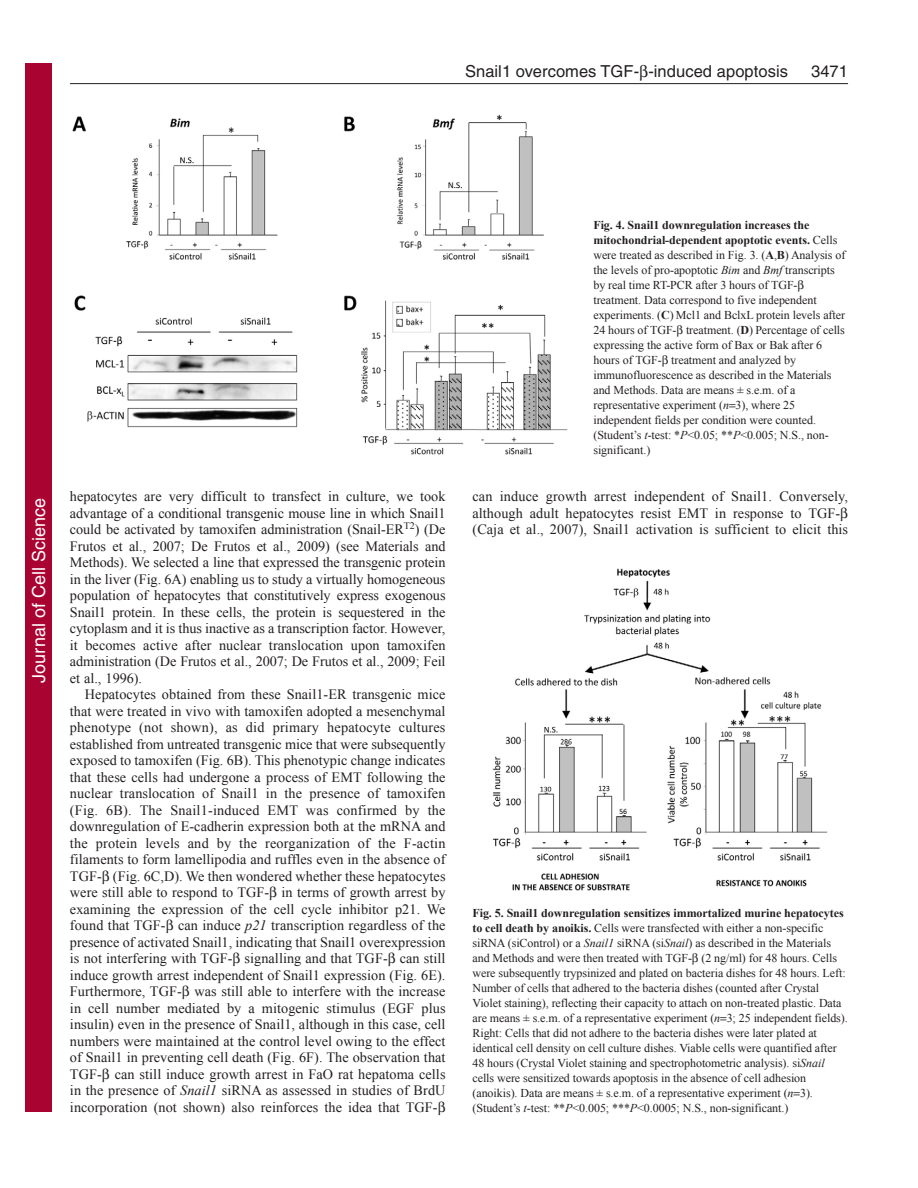
<style>
.page{position:relative;width:918px;height:1188px;background:#fff}
.page>*{position:absolute;margin:0;border:0;box-sizing:border-box;transform-origin:0 0}
.t1{font:18px "Helvetica";color:#fff}
.t2{font:16.5px "Helvetica";letter-spacing:.005em;color:#231f20}
.t3{font:14.25px/16.5px "Times New Roman";letter-spacing:.005em;color:#231f20;text-align:justify}
.t4{font:12px/15px "Times New Roman";letter-spacing:-.005em;color:#231f20}
.s1{font-style:italic}
.s2{font-weight:700}
</style>
<div class="page">
<hr style="left:70px;top:83px;width:778px;height:1px;background:#231f20">
<img style="left:72px;top:114px;width:496px;height:341px">
<img style="left:492px;top:568px;width:336px;height:323px">
<div style="left:26px;top:64px;width:26px;height:1048px;background:#a90332"></div>
<p class="t2" style="left:465px;top:65px;width:325px">Snail1 overcomes TGF- -induced apoptosis</p>
<p class="t2" style="left:811px;top:65px;width:38px">3471</p>
<p class="t1" style="left:28px;top:683px;width:186px;rotate:-90deg">Journal of Cell Science</p>
<p class="t3" style="left:70px;top:488px;width:377px">hepatocytes are very difficult to transfect in culture, we took advantage of a conditional transgenic mouse line in which Snail1 could be activated by tamoxifen administration (Snail-ER<sup>T2</sup>) (De Frutos et al., 2007; De Frutos et al., 2009) (see Materials and Methods). We selected a line that expressed the transgenic protein in the liver (Fig. 6A) enabling us to study a virtually homogeneous population of hepatocytes that constitutively express exogenous Snail1 protein. In these cells, the protein is sequestered in the cytoplasm and it is thus inactive as a transcription factor. However, it becomes active after nuclear translocation upon tamoxifen administration (De Frutos et al., 2007; De Frutos et al., 2009; Feil et al., 1996).</p>
<p class="t3" style="left:70px;top:686px;width:377px;text-indent:15px">Hepatocytes obtained from these Snail1-ER transgenic mice that were treated in vivo with tamoxifen adopted a mesenchymal phenotype (not shown), as did primary hepatocyte cultures established from untreated transgenic mice that were subsequently exposed to tamoxifen (Fig. 6B). This phenotypic change indicates that these cells had undergone a process of EMT following the nuclear translocation of Snail1 in the presence of tamoxifen (Fig. 6B). The Snail1-induced EMT was confirmed by the downregulation of E-cadherin expression both at the mRNA and the protein levels and by the reorganization of the F-actin filaments to form lamellipodia and ruffles even in the absence of TGF- (Fig. 6C,D). We then wondered whether these hepatocytes were still able to respond to TGF- in terms of growth arrest by examining the expression of the cell cycle inhibitor p21. We found that TGF- can induce <span class="s1">p21</span> transcription regardless of the presence of activated Snail1, indicating that Snail1 overexpression is not interfering with TGF- signalling and that TGF- can still induce growth arrest independent of Snail1 expression (Fig. 6E).<br>Furthermore, TGF- was still able to interfere with the increase in cell number mediated by a mitogenic stimulus (EGF plus insulin) even in the presence of Snail1, although in this case, cell numbers were maintained at the control level owing to the effect of Snail1 in preventing cell death (Fig. 6F). The observation that TGF- can still induce growth arrest in FaO rat hepatoma cells in the presence of <span class="s1">Snail1</span> siRNA as assessed in studies of BrdU incorporation (not shown) also reinforces the idea that TGF-</p>
<p class="t4" style="left:593px;top:217px;width:253px"><span class="s2">Fig. 4. Snail1 downregulation increases the mitochondrial-dependent apoptotic events.</span> Cells were treated as described in Fig. 3. (<span class="s2">A</span>,<span class="s2">B</span>) Analysis of the levels of pro-apoptotic <span class="s1">Bim</span> and <span class="s1">Bmf</span> transcripts by real time RT-PCR after 3 hours of TGF&shy;treatment. Data correspond to five independent experiments. (<span class="s2">C</span>) Mcl1 and BclxL protein levels after 24 hours of TGF- treatment. (<span class="s2">D</span>) Percentage of cells expressing the active form of Bax or Bak after 6 hours of TGF- treatment and analyzed by immunofluorescence as described in the Materials and Methods. Data are means ± s.e.m. of a representative experiment (<span class="s1">n</span> 3), where 25 independent fields per condition were counted. (Student’s <span class="s1">t</span>-test: *<span class="s1">P</span>&lt;0.05; **<span class="s1">P</span>&lt;0.005; N.S., non&shy;significant.)</p>
<p class="t3" style="left:473px;top:488px;width:377px;text-align:left">can induce growth arrest independent of Snail1. Conversely, although adult hepatocytes resist EMT in response to TGF-(Caja et al., 2007), Snail1 activation is sufficient to elicit this</p>
<p class="t4" style="left:472px;top:905px;width:377px"><span class="s2">Fig. 5. Snail1 downregulation sensitizes immortalized murine hepatocytes to cell death by anoikis.</span> Cells were transfected with either a non-specific siRNA (siControl) or a <span class="s1">Snail1</span> siRNA (si<span class="s1">Snail</span>) as described in the Materials and Methods and were then treated with TGF- (2 ng/ml) for 48 hours. Cells were subsequently trypsinized and plated on bacteria dishes for 48 hours. Left:<br>Number of cells that adhered to the bacteria dishes (counted after Crystal Violet staining), reflecting their capacity to attach on non-treated plastic. Data are means ± s.e.m. of a representative experiment (<span class="s1">n</span> 3; 25 independent fields).<br>Right: Cells that did not adhere to the bacteria dishes were later plated at identical cell density on cell culture dishes. Viable cells were quantified after 48 hours (Crystal Violet staining and spectrophotometric analysis). si<span class="s1">Snail </span>cells were sensitized towards apoptosis in the absence of cell adhesion (anoikis). Data are means ± s.e.m. of a representative experiment (<span class="s1">n</span> 3). (Student’s <span class="s1">t</span>-test: **<span class="s1">P</span>&lt;0.005; ***<span class="s1">P</span>&lt;0.0005; N.S., non-significant.)</p>
</div>
